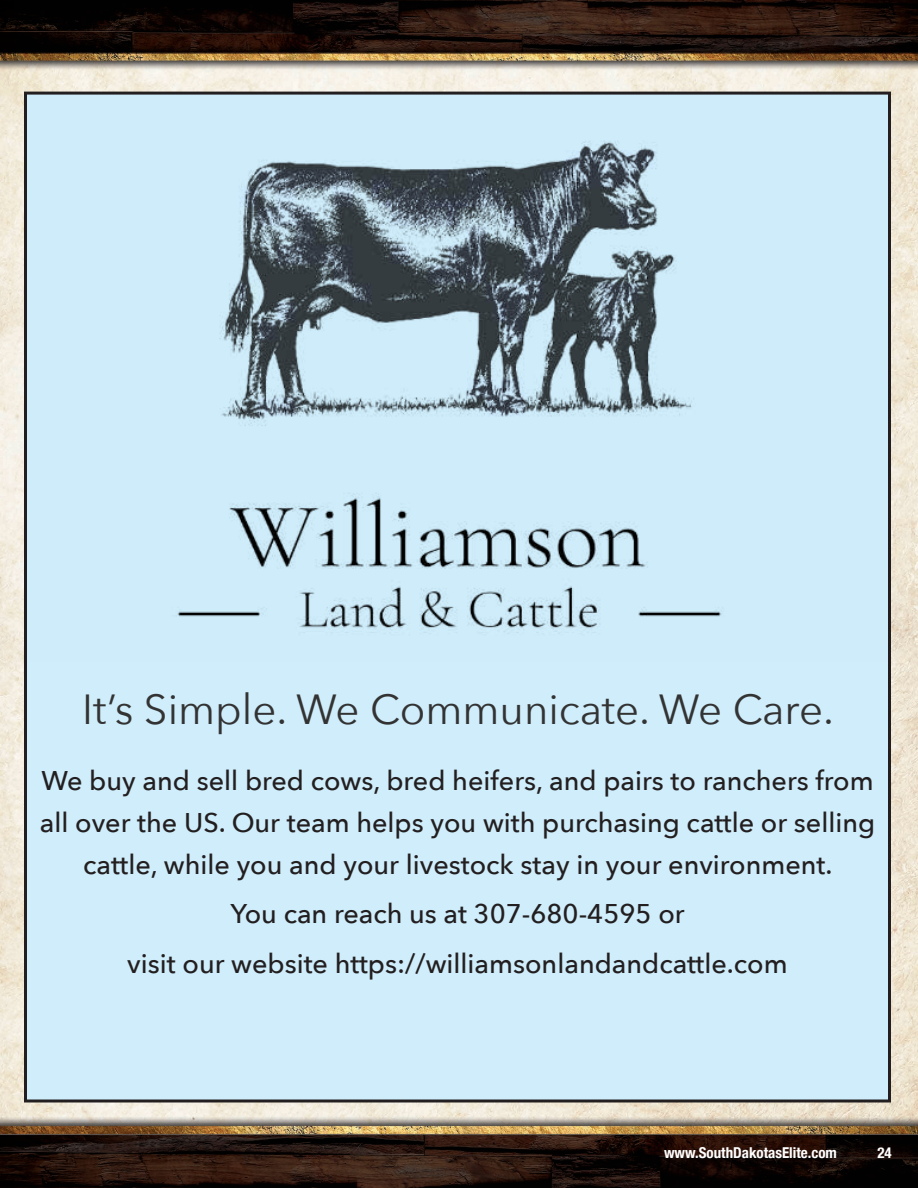
<style>
.page{position:relative;width:918px;height:1188px;background:#fff}
.page>*{position:absolute;margin:0;border:0;box-sizing:border-box;transform-origin:0 0}
.t1{font:42px "Avenir Next";color:#333}
.t2{font:500 27px/42px "Avenir Next";color:#231f20;text-align:center}
.t3{font:700 condensed 15px "Helvetica Neue";color:#fff}
</style>
<div class="page">
<img style="left:0;top:0;width:918px;height:1188px">
<div style="left:26px;top:93px;width:864px;height:1008px;background:#cfedfb"></div>
<img style="left:13px;top:95px;width:889px;height:567px">
<p class="t1" style="left:82px;top:674px;width:753px">It’s Simple. We Communicate. We Care.</p>
<p class="t2" style="left:40px;top:759px;width:837px">We buy and sell bred cows, bred heifers, and pairs to ranchers from all over the US. Our team helps you with purchasing cattle or selling cattle, while you and your livestock stay in your environment.</p>
<p class="t2" style="left:230px;top:892px;width:456px">You can reach us at 307-680-4595 or</p>
<p class="t2" style="left:127px;top:942px;width:662px">visit our website https://williamsonlandandcattle.com</p>
<p class="t3" style="left:664px;top:1140px;width:174px">www.SouthDakotasElite.com</p>
<p class="t3" style="left:877px;top:1140px;width:16px">24</p>
</div>
